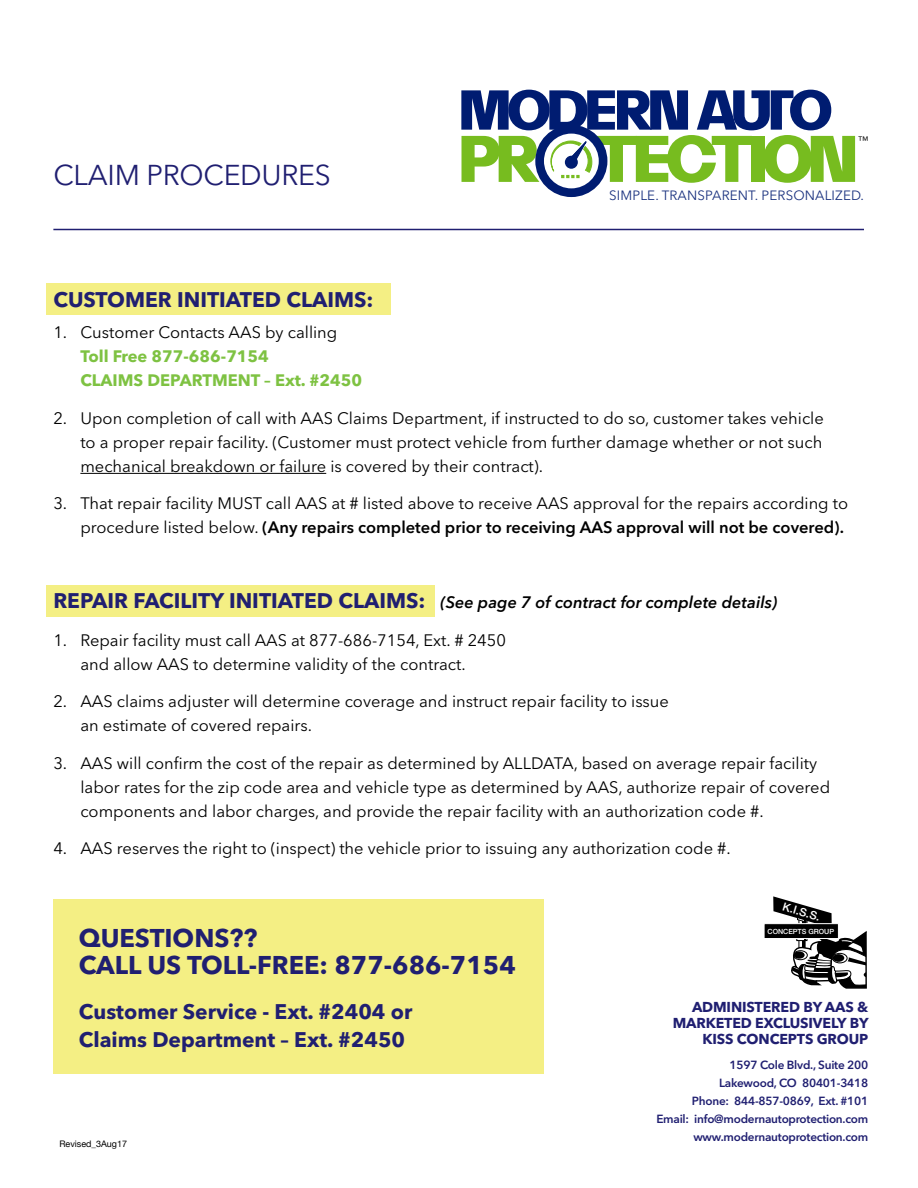
<style>
.page{position:relative;width:918px;height:1188px;background:#fff}
.page>*{position:absolute;margin:0;border:0;box-sizing:border-box;transform-origin:0 0}
.t1{font:67.65px "Stadt";letter-spacing:-.02em;color:#77bc1f}
.t2{font:57.75px "Stadt";letter-spacing:-.01em;color:#001c71}
.t3{font:28.5px "Avenir Next LT Pro";letter-spacing:-.01em;color:#201f71}
.t4{font:700 25.5px/27px "Avenir Next LT Pro";color:#201f71}
.t5{font:700 21px/28.5px "Avenir Next LT Pro";color:#201f71}
.t6{font:16.5px/24px "Avenir Next LT Pro";color:#000}
.t7{font:italic 600 16.5px "Avenir Next LT Pro";color:#000}
.t8{font:700 16.5px/24px "Avenir Next LT Pro";color:#7ec242}
.t9{font:700 14.25px/16px "Avenir Next LT Pro";letter-spacing:-.01em;color:#201f71;text-align:right}
.t10{font:13.35px "Avenir Next LT Pro";letter-spacing:.01em;color:#1a327f}
.t11{font:600 11.7px/17.9px "Avenir Next LT Pro";letter-spacing:-.02em;color:#201f71;text-align:right}
.t12{font:500 11.4px "Helvetica Neue";color:#fff}
.t13{font:10.8px "Avenir Next LT Pro";color:#000}
.t14{font:9px "Helvetica Neue";color:#000}
.t15{font:500 7.05px "Helvetica Neue";color:#fff}
.s1{font-weight:600}
.s2{font-weight:700;font-style:normal;font-size:21px;color:#201f71}
</style>
<div class="page">
<div style="left:46px;top:585px;width:389px;height:32px;background:#f4ef84"></div>
<div style="left:46px;top:284px;width:345px;height:31px;background:#f4ef84"></div>
<svg style="left:773px;top:896px;width:94px;height:93px"></svg>
<div style="left:764px;top:923px;width:75px;height:16px;background:#000;border:1px solid #fff"></div>
<hr style="left:53px;top:229px;width:811px;height:1px;background:#201f71">
<hr style="left:80px;top:473px;width:246px;height:1px;background:#000">
<div style="left:53px;top:899px;width:490px;height:175px;background:#f4ef84"></div>
<svg style="left:535px;top:124px;width:73px;height:74px"></svg>
<h3 class="t3" style="left:53px;top:158px;width:279px">CLAIM PROCEDURES</h3>
<h2 class="t2" style="left:461px;top:72px;width:372px">MODERN AUTO</h2>
<h1 class="t1" style="left:461px;top:114px;width:396px">PR TECTION</h1>
<p class="t13" style="left:858px;top:133px;width:12px">™</p>
<p class="t10" style="left:609px;top:187px;width:256px">SIMPLE. TRANSPARENT. PERSONALIZED.</p>
<p class="t5" style="left:53px;top:286px;width:322px">CUSTOMER INITIATED CLAIMS:</p>
<p class="t6" style="left:53px;top:320px;width:285px">1. Customer Contacts AAS by calling</p>
<p class="t8" style="left:80px;top:344px;width:283px">Toll Free 877-686-7154<br>CLAIMS DEPARTMENT – Ext. #2450</p>
<p class="t6" style="left:80px;top:406px;width:745px;text-align:justify;text-indent:-27px">2. Upon completion of call with AAS Claims Department, if instructed to do so, customer takes vehicle to a proper repair facility. (Customer must protect vehicle from further damage whether or not such mechanical breakdown or failure is covered by their contract).</p>
<p class="t6" style="left:53px;top:491px;width:796px;text-align:right">3. That repair facility MUST call AAS at # listed above to receive AAS approval for the repairs according to procedure listed below. <span class="s1">(Any repairs completed prior to receiving AAS approval will not be covered).</span></p>
<p class="t7" style="left:53px;top:592px;width:726px"><span class="s2">REPAIR FACILITY INITIATED CLAIMS:</span> (See page 7 of contract for complete details)</p>
<p class="t6" style="left:80px;top:628px;width:427px;text-indent:-27px">1. Repair facility must call AAS at 877-686-7154, Ext. # 2450 and allow AAS to determine validity of the contract.</p>
<p class="t6" style="left:80px;top:689px;width:590px;text-indent:-27px">2. AAS claims adjuster will determine coverage and instruct repair facility to issue an estimate of covered repairs.</p>
<p class="t6" style="left:80px;top:751px;width:751px;text-indent:-27px">3. AAS will confirm the cost of the repair as determined by ALLDATA, based on average repair facility labor rates for the zip code area and vehicle type as determined by AAS, authorize repair of covered components and labor charges, and provide the repair facility with an authorization code #.</p>
<p class="t6" style="left:53px;top:836px;width:679px">4. AAS reserves the right to (inspect) the vehicle prior to issuing any authorization code #.</p>
<h3 class="t4" style="left:79px;top:924px;width:438px">QUESTIONS??<br>CALL US TOLL-FREE: 877-686-7154</h3>
<p class="t5" style="left:79px;top:997px;width:335px">Customer Service - Ext. #2404 or<br>Claims Department – Ext. #2450</p>
<p class="t14" style="left:59px;top:1137px;width:69px">Revised_3Aug17</p>
<p class="t12" style="left:786px;top:898px;width:40px;rotate:16deg">K.I.S.S.</p>
<p class="t15" style="left:768px;top:926px;width:68px">CONCEPTS GROUP</p>
<p class="t9" style="left:673px;top:999px;width:198px">ADMINISTERED BY AAS &amp;<br>MARKETED EXCLUSIVELY BY<br>KISS CONCEPTS GROUP</p>
<p class="t11" style="left:656px;top:1056px;width:213px">1597 Cole Blvd., Suite 200<br>Lakewood, CO 80401-3418<br>Phone: 844-857-0869, Ext. #101<br>Email: info@modernautoprotection.com www.modernautoprotection.com</p>
</div>
